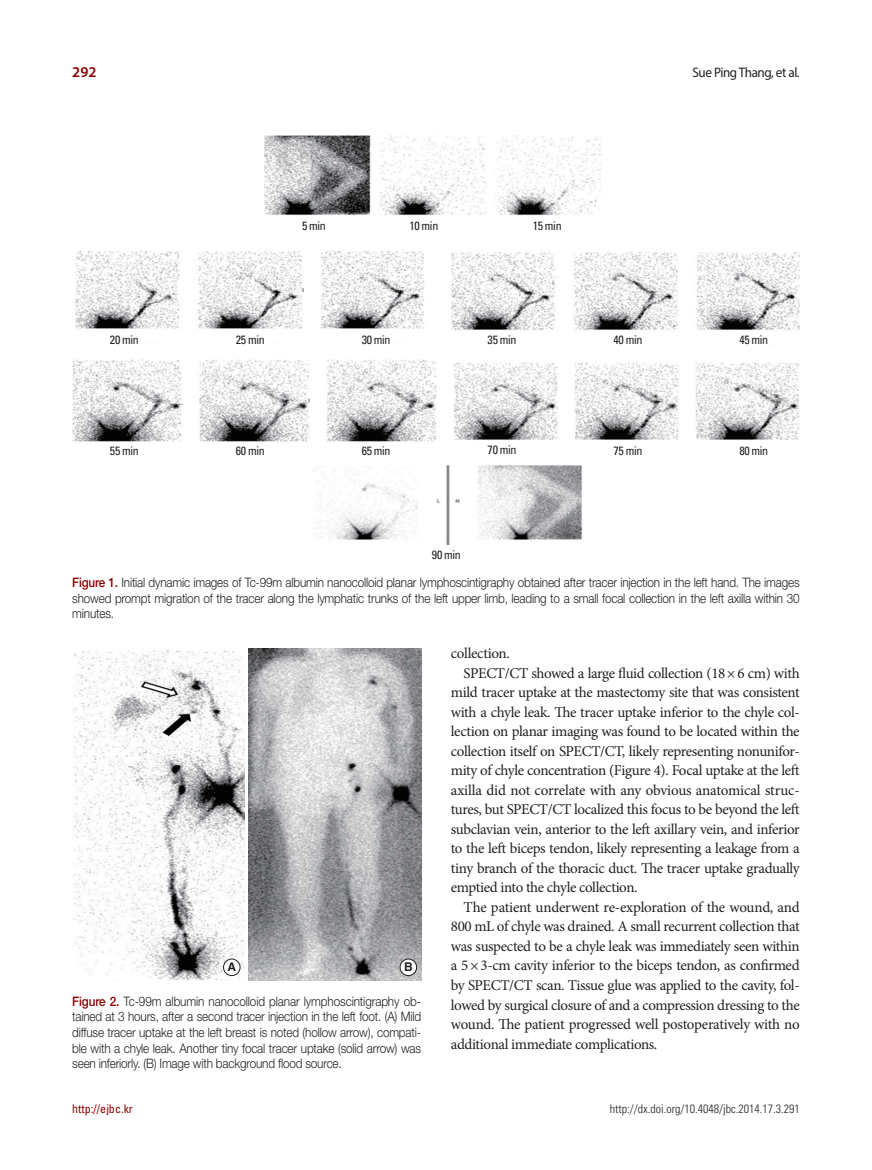
<style>
.page{position:relative;width:872px;height:1170px;background:#fff}
.page>*{position:absolute;margin:0;border:0;box-sizing:border-box;transform-origin:0 0}
.본문{font:15px/19.5px "Minion Pro";letter-spacing:-.025em;color:#231f20;text-align:justify}
.t1{font:600 15px "Myriad Pro";color:#8b0202}
.t2{font:13.8px "Myriad Pro";letter-spacing:-.03em;color:#231f20;scale:.95 1}
.표_제목__그림_설명{font:300 13.05px/15.6px "Helvetica Neue LT Std";letter-spacing:-.015em;color:#231f20;text-align:justify;scale:.9 1}
.그림지문{font:condensed 12px "Univers LT Std";letter-spacing:-.025em;color:#231f20}
.t3{font:300 condensed 12px "Univers LT Std";color:#231f20}
.t4{font:condensed 12px "Univers LT Std";color:#8b0202}
.t5{font:700 12px "Helvetica LT Std";color:#231f20}
.s1{font-weight:500;color:#8b0202}
</style>
<div class="page">
<img style="left:73px;top:650px;width:171px;height:329px">
<img style="left:249px;top:648px;width:172px;height:331px">
<div style="left:223px;top:958px;width:17px;height:17px;background:#fff;border-radius:50%"></div>
<div style="left:223px;top:958px;width:17px;height:17px;border:1px solid #231f20;border-radius:50%"></div>
<div style="left:400px;top:958px;width:16px;height:17px;background:#fff;border-radius:50%"></div>
<div style="left:400px;top:958px;width:17px;height:17px;border:1px solid #231f20;border-radius:50%"></div>
<img style="left:72px;top:135px;width:727px;height:409px">
<p class="t1" style="left:72px;top:63px;width:26px">292</p>
<p class="t2" style="left:692px;top:64px;width:114px">Sue Ping Thang, et al.</p>
<p class="그림지문" style="left:110px;top:331px;width:30px">20 min</p>
<p class="그림지문" style="left:110px;top:443px;width:30px">55 min</p>
<p class="그림지문" style="left:302px;top:218px;width:25px">5 min</p>
<p class="그림지문" style="left:409px;top:218px;width:30px">10 min</p>
<p class="그림지문" style="left:533px;top:218px;width:30px">15 min</p>
<p class="그림지문" style="left:236px;top:331px;width:30px">25 min</p>
<p class="그림지문" style="left:236px;top:443px;width:30px">60 min</p>
<p class="그림지문" style="left:362px;top:331px;width:30px">30 min</p>
<p class="그림지문" style="left:362px;top:443px;width:30px">65 min</p>
<p class="그림지문" style="left:487px;top:331px;width:30px">35 min</p>
<p class="그림지문" style="left:487px;top:442px;width:30px">70 min</p>
<p class="그림지문" style="left:432px;top:547px;width:30px">90 min</p>
<p class="그림지문" style="left:613px;top:331px;width:30px">40 min</p>
<p class="그림지문" style="left:613px;top:443px;width:30px">75 min</p>
<p class="그림지문" style="left:739px;top:331px;width:30px">45 min</p>
<p class="그림지문" style="left:739px;top:443px;width:30px">80 min</p>
<p class="표_제목__그림_설명" style="left:72px;top:574px;width:809px"><span class="s1">Figure 1.</span> Initial dynamic images of Tc-99m albumin nanocolloid planar lymphoscintigraphy obtained after tracer injection in the left hand. The images showed prompt migration of the tracer along the lymphatic trunks of the left upper limb, leading to a small focal collection in the left axilla within 30 minutes.</p>
<p class="t5" style="left:227px;top:959px;width:10px">A</p>
<p class="t5" style="left:404px;top:959px;width:10px">B</p>
<p class="표_제목__그림_설명" style="left:72px;top:992px;width:389px"><span class="s1">Figure 2.</span> Tc-99m albumin nanocolloid planar lymphoscintigraphy ob&shy;tained at 3 hours, after a second tracer injection in the left foot. (A) Mild diffuse tracer uptake at the left breast is noted (hollow arrow), compati&shy;ble with a chyle leak. Another tiny focal tracer uptake (solid arrow) was seen inferiorly. (B) Image with background flood source.</p>
<p class="본문" style="left:451px;top:643px;width:61px">collection.</p>
<p class="본문" style="left:451px;top:663px;width:350px;text-indent:13px">SPECT/CT showed a large fluid collection (18× 6 cm) with mild tracer uptake at the mastectomy site that was consistent with a chyle leak. The tracer uptake inferior to the chyle col&shy;lection on planar imaging was found to be located within the collection itself on SPECT/CT, likely representing nonunifor&shy;mity of chyle concentration (Figure 4). Focal uptake at the left axilla did not correlate with any obvious anatomical struc&shy;tures, but SPECT/CT localized this focus to be beyond the left subclavian vein, anterior to the left axillary vein, and inferior to the left biceps tendon, likely representing a leakage from a tiny branch of the thoracic duct. The tracer uptake gradually emptied into the chyle collection.</p>
<p class="본문" style="left:451px;top:897px;width:350px;text-indent:13px">The patient underwent re-exploration of the wound, and 800 mL of chyle was drained. A small recurrent collection that was suspected to be a chyle leak was immediately seen within a 5× 3-cm cavity inferior to the biceps tendon, as confirmed by SPECT/CT scan. Tissue glue was applied to the cavity, fol&shy;lowed by surgical closure of and a compression dressing to the wound. The patient progressed well postoperatively with no additional immediate complications.</p>
<p class="t4" style="left:72px;top:1100px;width:62px">http://ejbc.kr</p>
<p class="t3" style="left:610px;top:1101px;width:191px">http://dx.doi.org/10.4048/jbc.2014.17.3.291</p>
</div>
